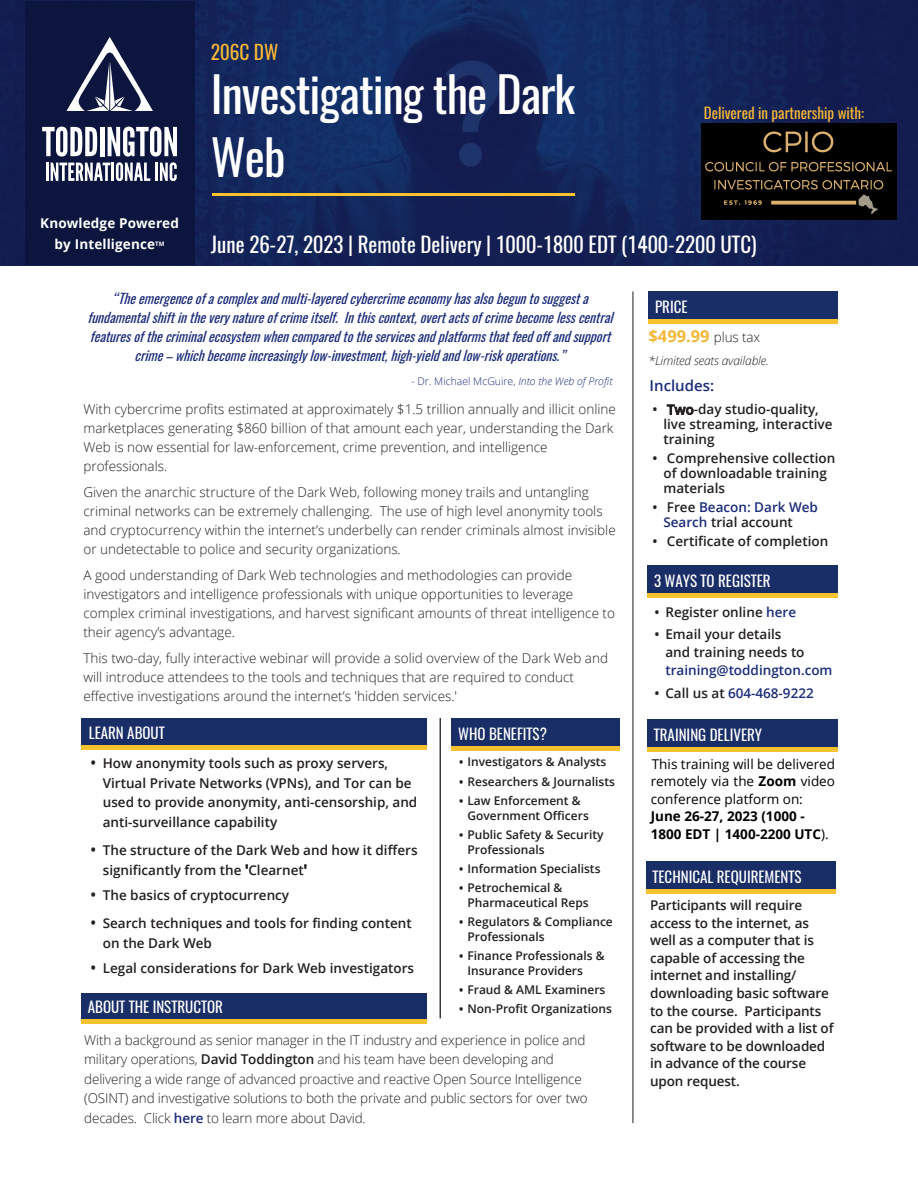
<style>
.page{position:relative;width:918px;height:1188px;background:#fff}
.page>*{position:absolute;margin:0;border:0;box-sizing:border-box;transform-origin:0 0}
.t1{font:48px/62.8px "Oswald";letter-spacing:-.02em;color:#fff}
.t2{font:21px "Oswald";color:#fff}
.t3{font:19.5px "Oswald";color:#f5b737}
.t4{font:15px "Oswald";color:#fff}
.t5{font:15px "Oswald";color:#f5b737}
.t6{font:600 15px "Open Sans";color:#1b2c7a}
.Body{font:300 13.5px/18.9px "Open Sans";color:#231f20}
.Bullet_1st_level{font:600 13.5px/17.5px "Open Sans";color:#231f20}
.Body-2{font:italic 13.5px/18.9px "Oswald";color:#1b2c7a;text-align:center}
.t7{font:13.5px/17.5px "Open Sans";color:#000}
.Bullet_1st_level-2{font:600 13.5px/14.9px "Open Sans";color:#1b2c7a}
.Head{font:700 13.5px/21px "Open Sans";letter-spacing:.01em;color:#fff;text-align:center}
.t8{font:600 12px/14.7px "Open Sans";color:#231f20}
.t9{font:italic 300 12px "Open Sans";letter-spacing:-.01em;color:#231f20}
.Body-3{font:300 10.5px "Open Sans";color:#1b2c7a}
.s1{font-style:inherit}
.s2{font-style:italic}
.s3{font-weight:700;font-size:11.25px}
.s4{font-size:15.15px}
.s5{font-weight:600}
.s6{font-weight:600;color:#1b2c7a}
.s7{font-weight:700;font-size:16.5px;color:#f5b737}
.s8{color:#231f20}
.s9{color:#1b2c7a}
.s10{font-weight:700}
</style>
<div class="page">
<img style="left:0;top:1px;width:918px;height:265px">
<img style="left:648px;top:291px;width:189px;height:32px">
<hr style="left:633px;top:292px;width:1px;height:831px;background:#231f20">
<hr style="left:440px;top:718px;width:1px;height:300px;background:#231f20">
<div style="left:26px;top:1px;width:169px;height:263px;background:#0c153d"></div>
<svg style="left:42px;top:127px;width:139px;height:54px"></svg>
<hr style="left:155px;top:163px;width:3px;height:18px;background:#fff">
<svg style="left:66px;top:37px;width:87px;height:74px"></svg>
<img style="left:213px;top:194px;width:362px;height:1px">
<hr style="left:46px;top:163px;width:3px;height:18px;background:#fff">
<img style="left:648px;top:565px;width:189px;height:32px">
<img style="left:648px;top:719px;width:189px;height:32px">
<img style="left:646px;top:861px;width:190px;height:32px">
<img style="left:452px;top:718px;width:168px;height:32px">
<div style="left:81px;top:719px;width:345px;height:27px;background:#192d66"></div>
<img style="left:81px;top:746px;width:345px;height:3px">
<div style="left:81px;top:993px;width:345px;height:27px;background:#192d66"></div>
<img style="left:81px;top:1020px;width:345px;height:4px">
<img style="left:702px;top:124px;width:195px;height:95px">
<p class="Head" style="left:40px;top:213px;width:140px">Knowledge Powered by Intelligence<sup>TM</sup></p>
<h3 class="t3" style="left:211px;top:39px;width:69px">206C DW</h3>
<h1 class="t1" style="left:211px;top:64px;width:366px">Investigating the Dark<br>Web</h1>
<p class="t5" style="left:704px;top:102px;width:162px">Delivered in partnership with:</p>
<h2 class="t2" style="left:211px;top:230px;width:547px"><span class="s1">June 26</span>-<span class="s1">27</span>, 2023 | Remote Delivery | <span class="s1">10</span>00-<span class="s1">180</span>0 <span class="s1">EDT</span> (1<span class="s1">4</span>00-2<span class="s1">2</span>00 UTC)</h2>
<p class="Body-2" style="left:87px;top:289px;width:532px">“Theemergenceofacomplexandmulti-layeredcybercrimeeconomyhasalsobeguntosuggesta fundamentalshiftintheverynatureofcrimeitself. Inthiscontext,overtactsofcrimebecomelesscentral featuresofthecriminalecosystemwhencomparedtotheservicesandplatformsthatfeedoffandsupport crime–whichbecomeincreasinglylow-investment,high-yieldandlow-riskoperations.”</p>
<p class="Body-3" style="left:411px;top:374px;width:203px">- Dr. Michael McGuire, <span class="s2">Into the Web of Profit</span></p>
<p class="Body" style="left:83px;top:399px;width:534px">With cybercrime profits estimated at approximately $1.5 trillion annually and illicit online marketplaces generating $860 billion of that amount each year, understanding the Dark Web is now essential for law-enforcement, crime prevention, and intelligence professionals.</p>
<p class="Body" style="left:83px;top:482px;width:534px">Given the anarchic structure of the Dark Web, following money trails and untangling criminal networks can be extremely challenging. The use of high level anonymity tools and cryptocurrency within the internet’s underbelly can render criminals almost invisible or undetectable to police and security organizations.</p>
<p class="Body" style="left:83px;top:565px;width:533px">A good understanding of Dark Web technologies and methodologies can provide investigators and intelligence professionals with unique opportunities to leverage complex criminal investigations, and harvest significant amounts of threat intelligence to their agency’s advantage.</p>
<p class="Body" style="left:83px;top:649px;width:526px">This two-day, fully interactive webinar will provide a solid overview of the Dark Web and will introduce attendees to the tools and techniques that are required to conduct effective investigations around the internet’s 'hidden services.'</p>
<p class="t4" style="left:89px;top:722px;width:78px">LEARN ABOUT</p>
<p class="t4" style="left:458px;top:723px;width:90px">WHO BENEFITS?</p>
<p class="t8" style="left:459px;top:755px;width:149px"><span class="s3">•</span> Investigators &amp; Analysts</p>
<p class="t8" style="left:459px;top:774px;width:157px"><span class="s3">•</span> Researchers &amp; Journalists</p>
<p class="t8" style="left:467px;top:793px;width:123px;text-indent:-8px"><span class="s3">•</span> Law Enforcement &amp;<br>Government Officers</p>
<p class="t8" style="left:467px;top:827px;width:138px;text-indent:-8px"><span class="s3">•</span> Public Safety &amp; Security<br>Professionals</p>
<p class="t8" style="left:459px;top:861px;width:143px"><span class="s3">•</span> Information Specialists</p>
<p class="t8" style="left:467px;top:880px;width:123px;text-indent:-8px"><span class="s3">•</span> Petrochemical &amp;<br>Pharmaceutical Reps</p>
<p class="t8" style="left:467px;top:914px;width:147px;text-indent:-8px"><span class="s3">•</span> Regulators &amp; Compliance<br>Professionals</p>
<p class="t8" style="left:467px;top:948px;width:139px;text-indent:-8px"><span class="s3">•</span> Finance Professionals &amp;<br>Insurance Providers</p>
<p class="t8" style="left:459px;top:982px;width:148px"><span class="s3">•</span> Fraud &amp; AML Examiners</p>
<p class="t8" style="left:459px;top:1001px;width:154px"><span class="s3">•</span> Non-Profit Organizations</p>
<p class="Bullet_1st_level" style="left:103px;top:753px;width:316px;line-height:19.5px;text-indent:-12px"><span class="s4">•</span> How anonymity tools such as proxy servers, Virtual Private Networks (VPNs), and Tor can be used to provide anonymity, anti-censorship, and anti-surveillance capability</p>
<p class="Bullet_1st_level" style="left:103px;top:840px;width:316px;line-height:19.5px;text-indent:-12px"><span class="s4">•</span> The structure of the Dark Web and how it differs significantly from the 'Clearnet'</p>
<p class="Bullet_1st_level" style="left:91px;top:886px;width:200px"><span class="s4">•</span> The basics of cryptocurrency</p>
<p class="Bullet_1st_level" style="left:103px;top:913px;width:311px;line-height:19.5px;text-indent:-12px"><span class="s4">•</span> Search techniques and tools for finding content on the Dark Web</p>
<p class="Bullet_1st_level" style="left:91px;top:959px;width:325px"><span class="s4">•</span> Legal considerations for Dark Web investigators</p>
<p class="t4" style="left:88px;top:997px;width:137px">ABOUT THE INSTRUCTOR</p>
<p class="Body" style="left:84px;top:1030px;width:505px;line-height:19.5px">With a background as senior manager in the IT industry and experience in police and military operations, <span class="s5">David Toddington</span> and his team have been developing and delivering a wide range of advanced proactive and reactive Open Source Intelligence (OSINT) and investigative solutions to both the private and public sectors for over two decades. Click <span class="s6">here</span> to learn more about David.</p>
<p class="t4" style="left:655px;top:296px;width:34px">PRICE</p>
<p class="Body" style="left:649px;top:328px;width:113px"><span class="s7">$</span><span class="s7">499.99</span> plus tax</p>
<p class="t9" style="left:649px;top:353px;width:122px">*Limited seats available.</p>
<p class="t6" style="left:650px;top:376px;width:66px">Includes:</p>
<p class="Bullet_1st_level" style="left:663px;top:402px;width:171px;line-height:14.9px;text-indent:-11px">• Two-day studio-quality, live streaming, interactive training</p>
<p class="Bullet_1st_level" style="left:663px;top:451px;width:173px;line-height:14.9px;text-indent:-11px">• Comprehensive collection of downloadable training materials</p>
<p class="Bullet_1st_level-2" style="left:663px;top:500px;width:156px;text-indent:-11px"><span class="s8">• Free</span> Beacon: Dark Web<br>Search <span class="s8">trial account</span></p>
<p class="Bullet_1st_level" style="left:653px;top:532px;width:177px">• Certificate of completion</p>
<p class="t4" style="left:654px;top:570px;width:118px">3 WAYS TO REGISTER</p>
<p class="Bullet_1st_level" style="left:655px;top:603px;width:143px">• Register online <span class="s9">here</span></p>
<p class="Bullet_1st_level" style="left:665px;top:625px;width:141px;line-height:18px;text-indent:-11px">• Email your details and training needs to</p>
<p class="Bullet_1st_level-2" style="left:665px;top:663px;width:169px">training@toddington.com</p>
<p class="Bullet_1st_level-2" style="left:655px;top:685px;width:161px"><span class="s8">• Call us at</span> 604-468-9222</p>
<p class="t4" style="left:654px;top:725px;width:110px">TRAINING DELIVERY</p>
<p class="t7" style="left:651px;top:755px;width:186px">This training will be delivered remotely via the <span class="s10">Zoom</span> video conference platform on:<br><span class="s10">June 26</span><span class="s10">-</span><span class="s10">27, 2023</span> <span class="s10">(</span><span class="s10">10</span><span class="s10">00 -<br>1</span><span class="s10">8</span><span class="s10">00</span> <span class="s10">ED</span><span class="s10">T</span> <span class="s10">| 1400-2200 UTC</span>).</p>
<p class="t4" style="left:653px;top:866px;width:151px">TECHNICAL REQUIREMENTS</p>
<p class="Bullet_1st_level" style="left:650px;top:896px;width:185px">Participants will require access to the internet, as well as a computer that is capable of accessing the internet and installing/ downloading basic software to the course. Participants can be provided with a list of software to be downloaded in advance of the course upon request.</p>
</div>
